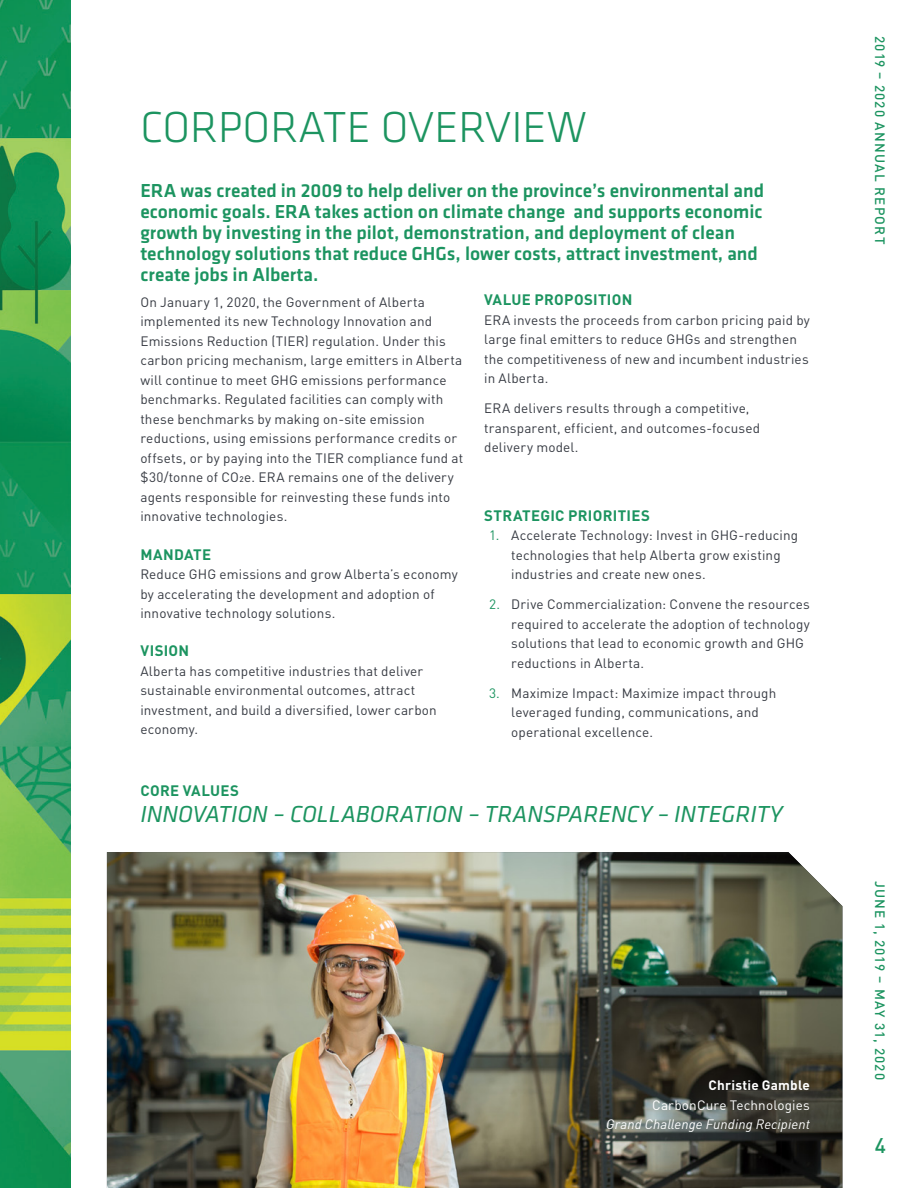
<style>
.page{position:relative;width:918px;height:1188px;background:#fff}
.page>*{position:absolute;margin:0;border:0;box-sizing:border-box;transform-origin:0 0}
.SUB_HEADING_1{font:300 45px "Klavika";color:#1c9460}
.SUB_HEADING_2{font:italic 24px "Klavika";color:#1c9460}
.t1{font:500 21px "DIN Pro";color:#1c9460}
.SUB_HEADING_3{font:500 19.5px/21px "Klavika";color:#1c9460}
.SUB_HEADING_4{font:700 15px "DIN Pro";letter-spacing:.02em;color:#1c9460}
.BODY{font:13.5px/19.5px "DIN Pro";letter-spacing:.01em;color:#363a42}
.BODY-2{font:italic 13.5px/19.5px "DIN Pro";letter-spacing:.01em;color:#fff;text-align:right}
.t2{font:500 13.5px "DIN Pro";letter-spacing:.09em;color:#1c9460}
.s1{color:#1c9460}
.s2{font-weight:700;font-style:normal}
.s3{font-style:normal}
</style>
<div class="page">
<img style="left:0;top:0;width:70px;height:1188px">
<img style="left:107px;top:852px;width:735px;height:336px">
<div style="left:610px;top:1084px;width:218px;height:66px;background:#231f20;opacity:.75"></div>
<p class="SUB_HEADING_1" style="left:140px;top:102px;width:448px">CORPORATE OVERVIEW</p>
<p class="SUB_HEADING_3" style="left:140px;top:179px;width:625px">ERA was created in 2009 to help deliver on the province’s environmental and economic goals. ERA takes action on climate change and supports economic growth by investing in the pilot, demonstration, and deployment of clean technology solutions that reduce GHGs, lower costs, attract investment, and create jobs in Alberta.</p>
<p class="BODY" style="left:140px;top:291px;width:324px">On January 1, 2020, the Government of Alberta implemented its new Technology Innovation and Emissions Reduction (TIER) regulation. Under this carbon pricing mechanism, large emitters in Alberta will continue to meet GHG emissions performance benchmarks. Regulated facilities can comply with these benchmarks by making on-site emission reductions, using emissions performance credits or offsets, or by paying into the TIER compliance fund at $30/tonne of CO2e. ERA remains one of the delivery agents responsible for reinvesting these funds into innovative technologies.</p>
<p class="SUB_HEADING_4" style="left:140px;top:542px;width:72px">MANDATE</p>
<p class="BODY" style="left:140px;top:563px;width:319px">Reduce GHG emissions and grow Alberta’s economy by accelerating the development and adoption of innovative technology solutions.</p>
<p class="SUB_HEADING_4" style="left:140px;top:638px;width:50px">VISION</p>
<p class="BODY" style="left:140px;top:660px;width:298px">Alberta has competitive industries that deliver sustainable environmental outcomes, attract investment, and build a diversified, lower carbon economy.</p>
<p class="SUB_HEADING_4" style="left:484px;top:287px;width:150px">VALUE PROPOSITION</p>
<p class="BODY" style="left:484px;top:309px;width:327px">ERA invests the proceeds from carbon pricing paid by large final emitters to reduce GHGs and strengthen the competitiveness of new and incumbent industries in Alberta.</p>
<p class="BODY" style="left:484px;top:397px;width:278px">ERA delivers results through a competitive, transparent, efficient, and outcomes-focused delivery model.</p>
<p class="SUB_HEADING_4" style="left:484px;top:503px;width:167px">STRATEGIC PRIORITIES</p>
<p class="BODY" style="left:511px;top:524px;width:289px;text-indent:-22px"><span class="s1">1.</span> Accelerate Technology: Invest in GHG-reducing technologies that help Alberta grow existing industries and create new ones.</p>
<p class="BODY" style="left:511px;top:593px;width:300px;text-indent:-22px"><span class="s1">2.</span> Drive Commercialization: Convene the resources required to accelerate the adoption of technology solutions that lead to economic growth and GHG reductions in Alberta.</p>
<p class="BODY" style="left:511px;top:682px;width:267px;text-indent:-22px"><span class="s1">3.</span> Maximize Impact: Maximize impact through leveraged funding, communications, and operational excellence.</p>
<p class="SUB_HEADING_4" style="left:140px;top:778px;width:100px">CORE VALUES</p>
<p class="SUB_HEADING_2" style="left:140px;top:801px;width:644px">INNOVATION – COLLABORATION – TRANSPARENCY – INTEGRITY</p>
<p class="BODY-2" style="left:606px;top:1074px;width:205px"><span class="s2">Christie Gamble<br></span><span class="s3">CarbonCure Technologies<br></span>Grand Challenge Funding Recipient</p>
<p class="t2" style="left:891px;top:36px;width:210px;rotate:90deg">2019 – 2020 ANNUAL REPORT</p>
<p class="t2" style="left:891px;top:881px;width:201px;rotate:90deg">JUNE 1, 2019 – MAY 31, 2020</p>
<h3 class="t1" style="left:875px;top:1128px;width:13px">4</h3>
</div>
